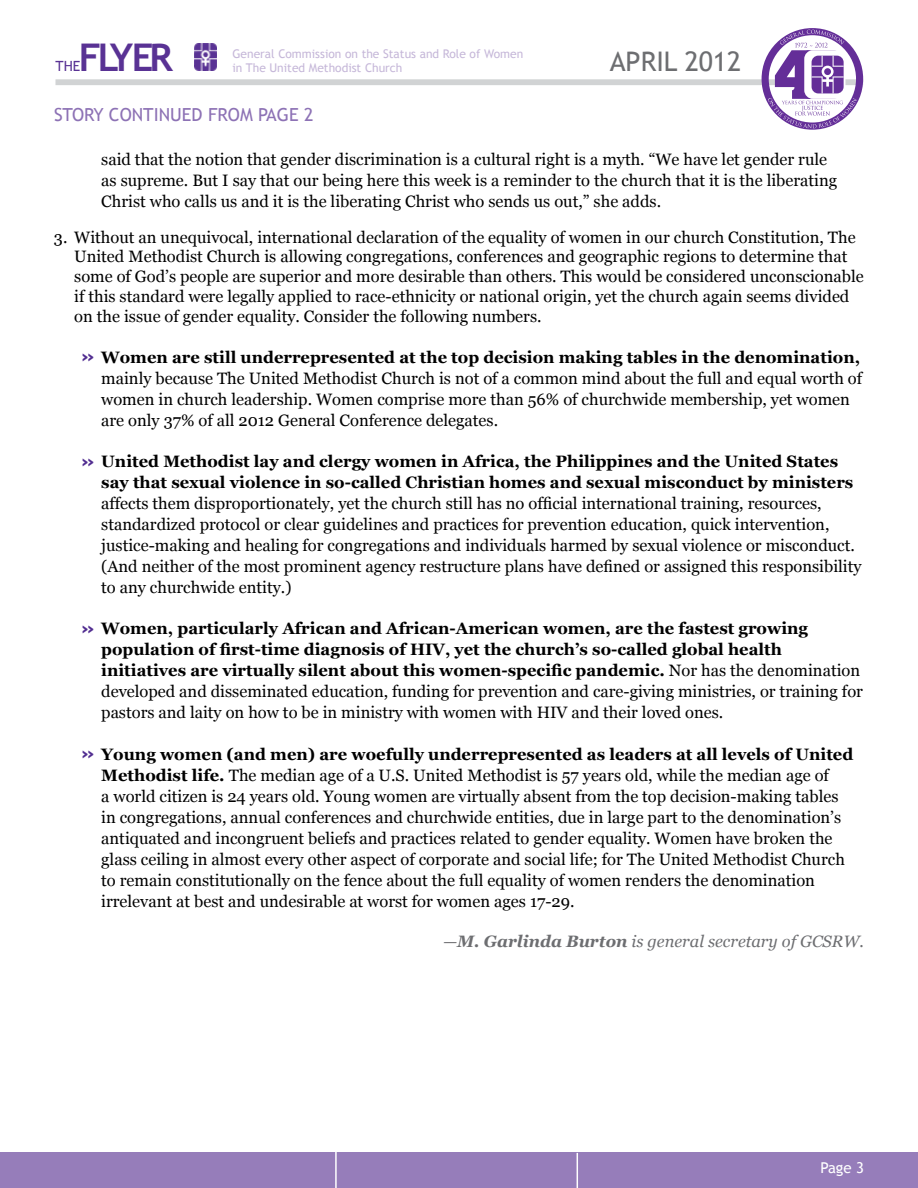
<style>
.page{position:relative;width:918px;height:1188px;background:#fff}
.page>*{position:absolute;margin:0;border:0;box-sizing:border-box;transform-origin:0 0}
.t1{font:700 38.1px "Trebuchet MS";letter-spacing:-.09em;color:#593294}
.t2{font:27px "Trebuchet MS";color:#6d6e71}
.t3{font:18px "Trebuchet MS";color:#8d72b5}
.t4{font:16.5px/21px "Georgia";color:#000}
.t5{font:700 16.5px/21px "Georgia";color:#000}
.t6{font:italic 16.5px "Georgia";color:#6d6e71}
.t7{font:15px "Trebuchet MS";color:#fff}
.t8{font:14.1px "Trebuchet MS";color:#593294}
.t9{font:12px/14.4px "Trebuchet MS";color:#c6b8d9}
.s1{font-family:"Trebuchet MS";font-weight:700;font-size:24px;color:#522e91}
.s2{font-weight:700}
.s3{font-family:"Trebuchet MS";font-size:24px;color:#522e91}
.s4{font-weight:400}
</style>
<div class="page">
<img style="left:194px;top:43px;width:23px;height:27px">
<div style="left:56px;top:79px;width:807px;height:6px;background:#d1d3d4"></div>
<div style="left:0;top:1153px;width:918px;height:35px;background:#967dba"></div>
<svg style="left:762px;top:28px;width:101px;height:102px"></svg>
<hr style="left:335px;top:1151px;width:2px;height:37px;background:#fff">
<hr style="left:577px;top:1153px;width:1px;height:35px;background:#fff">
<h1 class="t1" style="left:79px;top:34px;width:96px">Flyer</h1>
<p class="t9" style="left:232px;top:46px;width:292px">General Commission on the Status and Role of Women in The United Methodist Church</p>
<h2 class="t2" style="left:610px;top:46px;width:133px">April 2012</h2>
<p class="t8" style="left:56px;top:58px;width:26px">the</p>
<p class="t3" style="left:54px;top:104px;width:261px">Story Continued From PAGE 2</p>
<p class="t4" style="left:101px;top:149px;width:738px">said that the notion that gender discrimination is a cultural right is a myth. “We have let gender rule as supreme. But I say that our being here this week is a reminder to the church that it is the liberating<br>Christ who calls us and it is the liberating Christ who sends us out,” she adds.</p>
<p class="t4" style="left:74px;top:227px;width:791px;line-height:19.8px;text-indent:-20px">3. Without an unequivocal, international declaration of the equality of women in our church Constitution, The United Methodist Church is allowing congregations, conferences and geographic regions to determine that some of God’s people are superior and more desirable than others. This would be considered unconscionable if this standard were legally applied to race-ethnicity or national origin, yet the church again seems divided on the issue of gender equality. Consider the following numbers.</p>
<p class="t4" style="left:101px;top:347px;width:762px;text-indent:-20px"><span class="s1">»</span> <span class="s2">Women are still underrepresented at the top decision making tables in the denomination, </span>mainly because The United Methodist Church is not of a common mind about the full and equal worth of women in church leadership. Women comprise more than 56% of churchwide membership, yet women are only 37% of all 2012 General Conference delegates.</p>
<p class="t5" style="left:101px;top:451px;width:754px;text-indent:-20px"><span class="s3">»</span> United Methodist lay and clergy women in Africa, the Philippines and the United States say that sexual violence in so-called Christian homes and sexual misconduct by ministers</p>
<p class="t4" style="left:101px;top:493px;width:762px">affects them disproportionately, yet the church still has no official international training, resources, standardized protocol or clear guidelines and practices for prevention education, quick intervention, justice-making and healing for congregations and individuals harmed by sexual violence or misconduct. (And neither of the most prominent agency restructure plans have defined or assigned this responsibility to any churchwide entity.)</p>
<p class="t5" style="left:101px;top:618px;width:763px;text-indent:-20px"><span class="s3">»</span> Women, particularly African and African-American women, are the fastest growing population of first-time diagnosis of HIV, yet the church’s so-called global health initiatives are virtually silent about this women-specific pandemic. <span class="s4">Nor has the denomination developed and disseminated education, funding for prevention and care-giving ministries, or training for pastors and laity on how to be in ministry with women with HIV and their loved ones.</span></p>
<p class="t4" style="left:101px;top:744px;width:754px;text-indent:-20px"><span class="s1">»</span> <span class="s2">Young women (and men) are woefully underrepresented as leaders at all levels of United Methodist life.</span> The median age of a U.S. United Methodist is 57 years old, while the median age of<br>a world citizen is 24 years old. Young women are virtually absent from the top decision-making tables in congregations, annual conferences and churchwide entities, due in large part to the denomination’s antiquated and incongruent beliefs and practices related to gender equality. Women have broken the glass ceiling in almost every other aspect of corporate and social life; for The United Methodist Church to remain constitutionally on the fence about the full equality of women renders the denomination irrelevant at best and undesirable at worst for women ages 17-29.</p>
<p class="t6" style="left:443px;top:931px;width:422px">—<span class="s2">M. Garlinda Burton</span> is general secretary of GCSRW.</p>
<p class="t7" style="left:820px;top:1159px;width:45px">Page 3</p>
</div>
